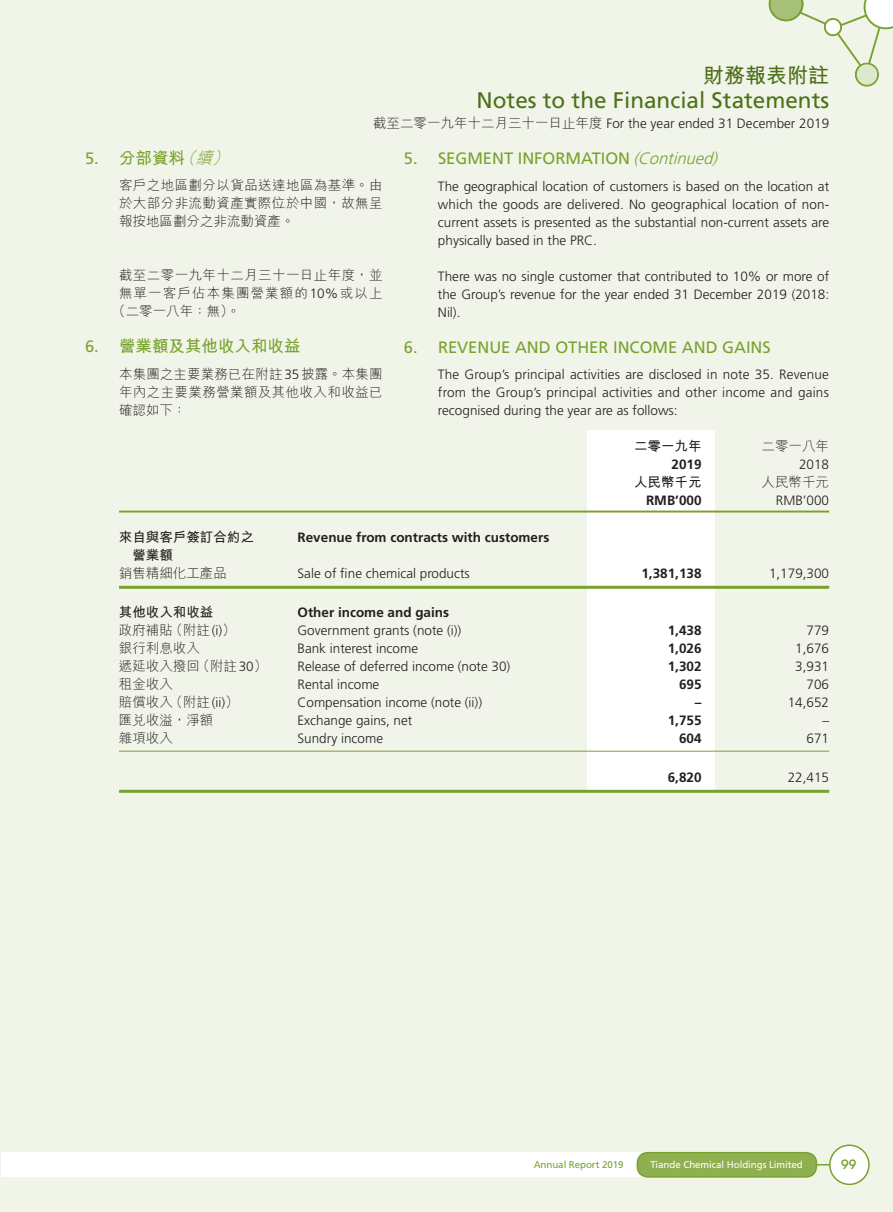
<style>
.page{position:relative;width:893px;height:1212px;background:#f1f5e9}
.page>*{position:absolute;margin:0;border:0;box-sizing:border-box;transform-origin:0 0}
.t1{font:22.5px "Frutiger LT Std";color:#4d7019}
.t2{font:700 21px "M Hei HK";color:#4d7019}
.t3{font:16.5px "Frutiger LT Std";color:#78a22d}
.t4{font:700 16.5px "M Hei HK";color:#78a22d}
.t5{font:300 13.5px/18px "Frutiger LT Std";color:#231f20;text-align:justify}
.t6{font:300 13.5px/18px "M Hei HK";letter-spacing:.03em;color:#231f20;text-align:justify}
.t7{font:700 13.5px "Frutiger LT Std";color:#231f20}
.t8{font:700 13.5px "M Hei HK";color:#231f20}
.t9{font:300 13.5px "M Hei HK";color:#231f20}
.t10{font:300 13.5px "M Hei HK";letter-spacing:.085em;color:#231f20}
.t11{font:500 12.75px "ITC Avant Garde Std";color:#78a22d}
.t12{font:9.75px "Frutiger LT Std";letter-spacing:-.005em;color:#fff}
.t13{font:9.75px "Frutiger LT Std";letter-spacing:-.005em;color:#78a22d}
.s1{font-family:"M Hei HK"}
.s2{font-family:"Frutiger LT Std";font-weight:400}
.s3{font-weight:300;font-style:italic}
.s4{font-family:"Frutiger LT Std"}
</style>
<div class="page">
<div style="left:1px;top:1152px;width:645px;height:25px;background:#fff"></div>
<div style="left:637px;top:1152px;width:179px;height:25px;background:#8fb051;border-radius:10px"></div>
<div style="left:637px;top:1152px;width:180px;height:25px;border:2px solid #78a22d;border-radius:10px"></div>
<div style="left:830px;top:1145px;width:39px;height:39px;background:#fff;border-radius:50%"></div>
<div style="left:829px;top:1144px;width:41px;height:41px;border:2px solid #78a22d;border-radius:50%"></div>
<svg style="left:816px;top:1164px;width:14px;height:1px"></svg>
<svg style="left:768px;top:0;width:125px;height:87px"></svg>
<div style="left:587px;top:431px;width:127px;height:360px;background:#fff"></div>
<hr style="left:119px;top:511px;width:710px;height:1px;background:#78a22d">
<hr style="left:119px;top:586px;width:710px;height:3px;background:#78a22d">
<hr style="left:119px;top:751px;width:710px;height:1px;background:#78a22d">
<hr style="left:119px;top:790px;width:710px;height:3px;background:#78a22d">
<h2 class="t2" style="left:703px;top:60px;width:127px">財務報表附註</h2>
<h1 class="t1" style="left:477px;top:87px;width:354px">Notes to the Financial Statements</h1>
<p class="t5" style="left:373px;top:114px;width:458px"><span class="s1">截至二零一九年十二月三十一日止年度</span> For the year ended 31 December 2019</p>
<p class="t4" style="left:85px;top:146px;width:150px"><span class="s2">5.</span> 分部資料<span class="s3">（續）</span></p>
<p class="t6" style="left:119px;top:176px;width:265px">客戶之地區劃分以貨品送達地區為基準。由於大部分非流動資產實際位於中國，故無呈報按地區劃分之非流動資產。</p>
<p class="t6" style="left:119px;top:266px;width:265px">截至二零一九年十二月三十一日止年度，並</p>
<p class="t10" style="left:119px;top:286px;width:265px">無單一客戶佔本集團營業額的<span class="s4">10%</span>或以上</p>
<p class="t6" style="left:112px;top:302px;width:130px">（二零一八年：無）。</p>
<p class="t4" style="left:85px;top:334px;width:217px"><span class="s2">6.</span> 營業額及其他收入和收益</p>
<p class="t6" style="left:119px;top:364px;width:265px">本集團之主要業務已在附註<span class="s4">35</span>披露。本集團年內之主要業務營業額及其他收入和收益已確認如下：</p>
<p class="t3" style="left:404px;top:149px;width:319px">5. SEGMENT INFORMATION <span class="s3">(Continued)</span></p>
<p class="t5" style="left:438px;top:177px;width:393px">The geographical location of customers is based on the location at which the goods are delivered. No geographical location of non&shy;current assets is presented as the substantial non-current assets are physically based in the PRC.</p>
<p class="t5" style="left:438px;top:267px;width:393px">There was no single customer that contributed to 10% or more of the Group’s revenue for the year ended 31 December 2019 (2018:<br>Nil).</p>
<p class="t3" style="left:404px;top:337px;width:368px">6. REVENUE AND OTHER INCOME AND GAINS</p>
<p class="t5" style="left:438px;top:366px;width:392px">The Group’s principal activities are disclosed in note 35. Revenue from the Group’s principal activities and other income and gains recognised during the year are as follows:</p>
<p class="t8" style="left:634px;top:436px;width:69px">二零一九年</p>
<p class="t6" style="left:762px;top:436px;width:69px">二零一八年</p>
<p class="t7" style="left:671px;top:456px;width:32px">2019</p>
<p class="t5" style="left:799px;top:455px;width:32px">2018</p>
<p class="t8" style="left:634px;top:472px;width:69px">人民幣千元</p>
<p class="t6" style="left:762px;top:472px;width:69px">人民幣千元</p>
<p class="t7" style="left:646px;top:492px;width:57px">RMB’000</p>
<p class="t5" style="left:776px;top:491px;width:55px">RMB’000</p>
<p class="t8" style="left:119px;top:527px;width:136px">來自與客戶簽訂合約之</p>
<p class="t7" style="left:298px;top:529px;width:253px">Revenue from contracts with customers</p>
<p class="t8" style="left:132px;top:545px;width:42px">營業額</p>
<p class="t9" style="left:119px;top:566px;width:109px">銷售精細化工產品</p>
<p class="t5" style="left:298px;top:565px;width:174px">Sale of fine chemical products</p>
<p class="t7" style="left:641px;top:565px;width:62px">1,381,138</p>
<p class="t5" style="left:769px;top:565px;width:62px">1,179,300</p>
<p class="t8" style="left:119px;top:602px;width:96px">其他收入和收益</p>
<p class="t7" style="left:298px;top:604px;width:153px">Other income and gains</p>
<p class="t6" style="left:119px;top:621px;width:118px">政府補貼（附註<span class="s4">(i)</span>）</p>
<p class="t5" style="left:298px;top:622px;width:165px">Government grants (note (i))</p>
<p class="t7" style="left:668px;top:622px;width:35px">1,438</p>
<p class="t5" style="left:807px;top:622px;width:24px">779</p>
<p class="t6" style="left:119px;top:639px;width:82px">銀行利息收入</p>
<p class="t5" style="left:298px;top:640px;width:122px">Bank interest income</p>
<p class="t7" style="left:668px;top:640px;width:35px">1,026</p>
<p class="t5" style="left:795px;top:640px;width:35px">1,676</p>
<p class="t9" style="left:119px;top:659px;width:150px">遞延收入撥回（附註<span class="s4">30</span>）</p>
<p class="t5" style="left:298px;top:658px;width:214px">Release of deferred income (note 30)</p>
<p class="t7" style="left:668px;top:658px;width:35px">1,302</p>
<p class="t5" style="left:795px;top:658px;width:35px">3,931</p>
<p class="t6" style="left:119px;top:675px;width:55px">租金收入</p>
<p class="t5" style="left:298px;top:676px;width:83px">Rental income</p>
<p class="t7" style="left:679px;top:676px;width:24px">695</p>
<p class="t5" style="left:807px;top:676px;width:24px">706</p>
<p class="t6" style="left:119px;top:693px;width:121px">賠償收入（附註<span class="s4">(ii)</span>）</p>
<p class="t5" style="left:298px;top:694px;width:186px">Compensation income (note (ii))</p>
<p class="t7" style="left:695px;top:694px;width:8px">–</p>
<p class="t5" style="left:788px;top:694px;width:43px">14,652</p>
<p class="t6" style="left:119px;top:711px;width:96px">匯兌收溢，淨額</p>
<p class="t5" style="left:298px;top:712px;width:116px">Exchange gains, net</p>
<p class="t7" style="left:668px;top:712px;width:35px">1,755</p>
<p class="t5" style="left:822px;top:712px;width:8px">–</p>
<p class="t6" style="left:119px;top:729px;width:55px">雜項收入</p>
<p class="t5" style="left:298px;top:730px;width:87px">Sundry income</p>
<p class="t7" style="left:679px;top:730px;width:24px">604</p>
<p class="t5" style="left:807px;top:730px;width:24px">671</p>
<p class="t7" style="left:668px;top:769px;width:35px">6,820</p>
<p class="t5" style="left:788px;top:769px;width:43px">22,415</p>
<p class="t13" style="left:534px;top:1159px;width:91px">Annual Report 2019</p>
<p class="t12" style="left:651px;top:1159px;width:154px">Tiande Chemical Holdings Limited</p>
<p class="t11" style="left:841px;top:1156px;width:17px">99</p>
</div>
